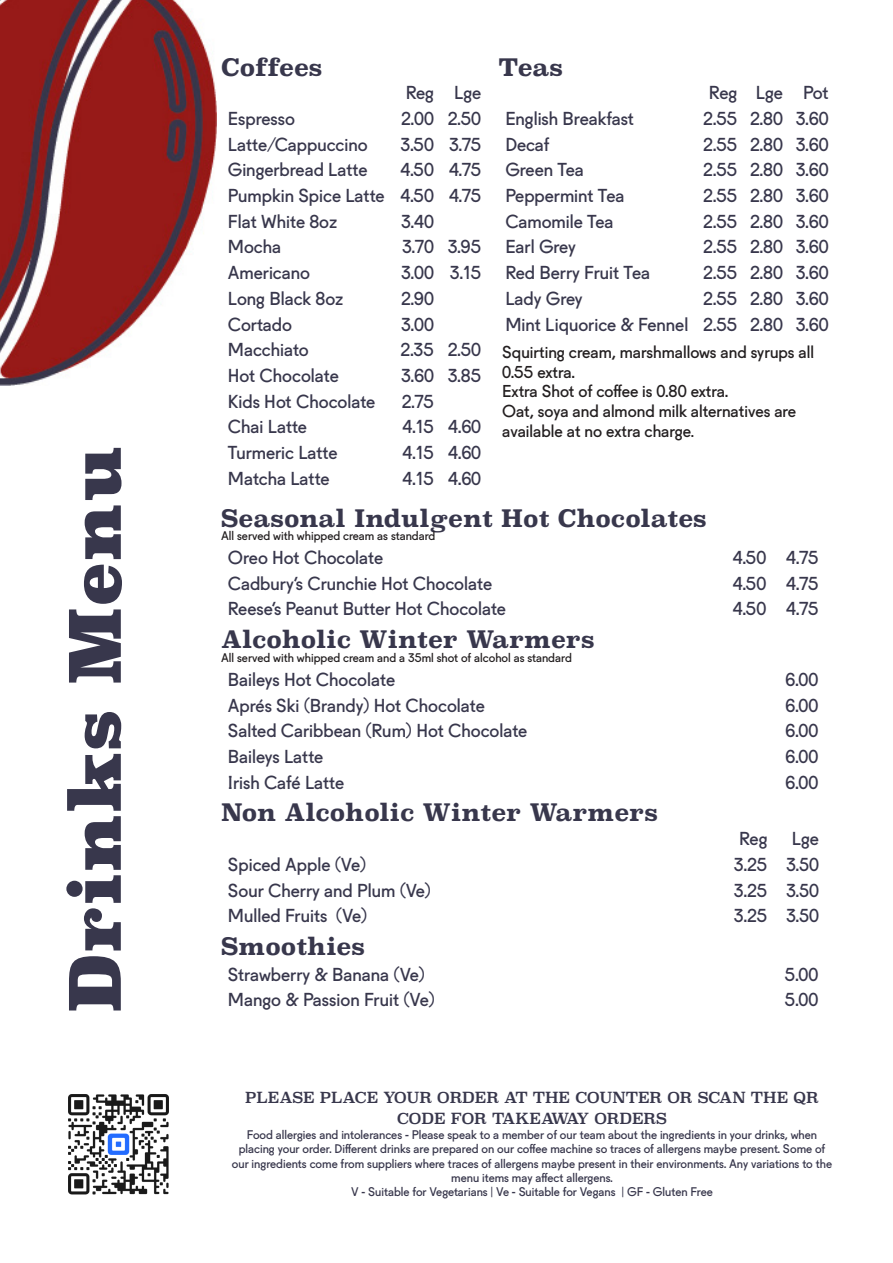
<style>
.page{position:relative;width:893px;height:1263px;background:#fff}
.page>*{position:absolute;margin:0;border:0;box-sizing:border-box;transform-origin:0 0}
.t1{font:70.5px "Superclarendon Bl";color:#38374c}
.t2{font:700 24px "Superclarendon Rg";color:#38374c}
.t3{font:18px "Fugue";color:#38374c}
.t4{font:16.5px/19.8px "Fugue";color:#231f20}
.t5{font:15px/21.6px "Superclarendon";color:#38374c;text-align:center}
.t6{font:12px/14.4px "Fugue";color:#38374c;text-align:center}
.t7{font:12px "Fugue";color:#231f20}
.s1{font-size:15px}
</style>
<div class="page">
<img style="left:0;top:0;width:216px;height:386px">
<img style="left:68px;top:1094px;width:101px;height:101px">
<p class="t1" style="left:54px;top:1013px;width:569px;rotate:-90deg">Drinks Menu</p>
<p class="t2" style="left:221px;top:53px;width:103px">Coffees</p>
<p class="t2" style="left:499px;top:53px;width:66px">Teas</p>
<p class="t3" style="left:406px;top:79px;width:30px">Reg</p>
<p class="t3" style="left:454px;top:79px;width:28px">Lge</p>
<p class="t3" style="left:709px;top:79px;width:30px">Reg</p>
<p class="t3" style="left:756px;top:79px;width:29px">Lge</p>
<p class="t3" style="left:803px;top:79px;width:27px">Pot</p>
<p class="t3" style="left:228px;top:104px;width:69px">Espresso</p>
<p class="t3" style="left:401px;top:104px;width:34px">2.00</p>
<p class="t3" style="left:448px;top:104px;width:35px">2.50</p>
<p class="t3" style="left:228px;top:130px;width:141px">Latte/Cappuccino</p>
<p class="t3" style="left:400px;top:130px;width:35px">3.50</p>
<p class="t3" style="left:449px;top:130px;width:34px">3.75</p>
<p class="t3" style="left:228px;top:156px;width:141px">Gingerbread Latte</p>
<p class="t3" style="left:400px;top:156px;width:35px">4.50</p>
<p class="t3" style="left:449px;top:156px;width:34px">4.75</p>
<p class="t3" style="left:228px;top:181px;width:158px">Pumpkin Spice Latte</p>
<p class="t3" style="left:400px;top:181px;width:35px">4.50</p>
<p class="t3" style="left:449px;top:181px;width:34px">4.75</p>
<p class="t3" style="left:228px;top:207px;width:111px">Flat White 8oz</p>
<p class="t3" style="left:401px;top:207px;width:34px">3.40</p>
<p class="t3" style="left:228px;top:233px;width:55px">Mocha</p>
<p class="t3" style="left:402px;top:233px;width:33px">3.70</p>
<p class="t3" style="left:448px;top:233px;width:35px">3.95</p>
<p class="t3" style="left:228px;top:258px;width:84px">Americano</p>
<p class="t3" style="left:401px;top:258px;width:34px">3.00</p>
<p class="t3" style="left:450px;top:258px;width:33px">3.15</p>
<p class="t3" style="left:228px;top:284px;width:117px">Long Black 8oz</p>
<p class="t3" style="left:401px;top:284px;width:34px">2.90</p>
<p class="t3" style="left:228px;top:310px;width:66px">Cortado</p>
<p class="t3" style="left:401px;top:310px;width:34px">3.00</p>
<p class="t3" style="left:228px;top:335px;width:82px">Macchiato</p>
<p class="t3" style="left:400px;top:335px;width:35px">2.35</p>
<p class="t3" style="left:448px;top:335px;width:35px">2.50</p>
<p class="t3" style="left:228px;top:361px;width:112px">Hot Chocolate</p>
<p class="t3" style="left:401px;top:361px;width:34px">3.60</p>
<p class="t3" style="left:448px;top:361px;width:35px">3.85</p>
<p class="t3" style="left:228px;top:387px;width:149px">Kids Hot Chocolate</p>
<p class="t3" style="left:402px;top:387px;width:34px">2.75</p>
<p class="t3" style="left:228px;top:412px;width:81px">Chai Latte</p>
<p class="t3" style="left:403px;top:412px;width:33px">4.15</p>
<p class="t3" style="left:448px;top:412px;width:34px">4.60</p>
<p class="t3" style="left:228px;top:438px;width:111px">Turmeric Latte</p>
<p class="t3" style="left:403px;top:438px;width:33px">4.15</p>
<p class="t3" style="left:448px;top:438px;width:34px">4.60</p>
<p class="t3" style="left:228px;top:464px;width:103px">Matcha Latte</p>
<p class="t3" style="left:403px;top:464px;width:33px">4.15</p>
<p class="t3" style="left:448px;top:464px;width:34px">4.60</p>
<p class="t3" style="left:505px;top:104px;width:130px">English Breakfast</p>
<p class="t3" style="left:703px;top:104px;width:36px">2.55</p>
<p class="t3" style="left:750px;top:104px;width:34px">2.80</p>
<p class="t3" style="left:796px;top:104px;width:34px">3.60</p>
<p class="t3" style="left:505px;top:130px;width:46px">Decaf</p>
<p class="t3" style="left:703px;top:130px;width:36px">2.55</p>
<p class="t3" style="left:750px;top:130px;width:34px">2.80</p>
<p class="t3" style="left:796px;top:130px;width:34px">3.60</p>
<p class="t3" style="left:505px;top:156px;width:80px">Green Tea</p>
<p class="t3" style="left:703px;top:156px;width:36px">2.55</p>
<p class="t3" style="left:750px;top:156px;width:34px">2.80</p>
<p class="t3" style="left:796px;top:156px;width:34px">3.60</p>
<p class="t3" style="left:505px;top:181px;width:121px">Peppermint Tea</p>
<p class="t3" style="left:703px;top:181px;width:36px">2.55</p>
<p class="t3" style="left:750px;top:181px;width:34px">2.80</p>
<p class="t3" style="left:796px;top:181px;width:34px">3.60</p>
<p class="t3" style="left:505px;top:207px;width:110px">Camomile Tea</p>
<p class="t3" style="left:703px;top:207px;width:36px">2.55</p>
<p class="t3" style="left:750px;top:207px;width:34px">2.80</p>
<p class="t3" style="left:796px;top:207px;width:34px">3.60</p>
<p class="t3" style="left:505px;top:233px;width:72px">Earl Grey</p>
<p class="t3" style="left:703px;top:233px;width:36px">2.55</p>
<p class="t3" style="left:750px;top:233px;width:34px">2.80</p>
<p class="t3" style="left:796px;top:233px;width:34px">3.60</p>
<p class="t3" style="left:505px;top:258px;width:146px">Red Berry Fruit Tea</p>
<p class="t3" style="left:703px;top:258px;width:36px">2.55</p>
<p class="t3" style="left:750px;top:258px;width:34px">2.80</p>
<p class="t3" style="left:796px;top:258px;width:34px">3.60</p>
<p class="t3" style="left:505px;top:284px;width:79px">Lady Grey</p>
<p class="t3" style="left:703px;top:284px;width:36px">2.55</p>
<p class="t3" style="left:750px;top:284px;width:34px">2.80</p>
<p class="t3" style="left:796px;top:284px;width:34px">3.60</p>
<p class="t3" style="left:505px;top:310px;width:184px">Mint Liquorice &amp; Fennel</p>
<p class="t3" style="left:703px;top:310px;width:36px">2.55</p>
<p class="t3" style="left:750px;top:310px;width:34px">2.80</p>
<p class="t3" style="left:796px;top:310px;width:34px">3.60</p>
<p class="t4" style="left:502px;top:340px;width:313px">Squirting cream, marshmallows and syrups all<br>0.55 extra.</p>
<p class="t4" style="left:502px;top:380px;width:227px">Extra Shot of coffee is 0.80 extra.</p>
<p class="t4" style="left:502px;top:400px;width:296px">Oat, soya and almond milk alternatives are</p>
<p class="t4" style="left:502px;top:420px;width:193px">available at no extra charge<span class="s1">.</span></p>
<p class="t2" style="left:221px;top:504px;width:487px">Seasonal Indulgent Hot Chocolates</p>
<p class="t3" style="left:228px;top:543px;width:157px">Oreo Hot Chocolate</p>
<p class="t3" style="left:733px;top:543px;width:35px">4.50</p>
<p class="t3" style="left:786px;top:543px;width:34px">4.75</p>
<p class="t3" style="left:228px;top:569px;width:266px">Cadbury’s Crunchie Hot Chocolate</p>
<p class="t3" style="left:733px;top:569px;width:35px">4.50</p>
<p class="t3" style="left:786px;top:569px;width:34px">4.75</p>
<p class="t3" style="left:228px;top:595px;width:280px">Reese’s Peanut Butter Hot Chocolate</p>
<p class="t3" style="left:733px;top:595px;width:35px">4.50</p>
<p class="t3" style="left:786px;top:595px;width:34px">4.75</p>
<p class="t7" style="left:221px;top:526px;width:216px">All served with whipped cream as standard</p>
<p class="t2" style="left:221px;top:626px;width:375px">Alcoholic Winter Warmers</p>
<p class="t3" style="left:228px;top:665px;width:169px">Baileys Hot Chocolate</p>
<p class="t3" style="left:785px;top:665px;width:34px">6.00</p>
<p class="t3" style="left:228px;top:691px;width:258px">Aprés Ski (Brandy) Hot Chocolate</p>
<p class="t3" style="left:785px;top:691px;width:34px">6.00</p>
<p class="t3" style="left:228px;top:716px;width:301px">Salted Caribbean (Rum) Hot Chocolate</p>
<p class="t3" style="left:785px;top:716px;width:34px">6.00</p>
<p class="t3" style="left:228px;top:742px;width:97px">Baileys Latte</p>
<p class="t3" style="left:785px;top:742px;width:34px">6.00</p>
<p class="t3" style="left:228px;top:768px;width:118px">Irish Café Latte</p>
<p class="t3" style="left:785px;top:768px;width:34px">6.00</p>
<p class="t7" style="left:221px;top:648px;width:352px">All served with whipped cream and a 35ml shot of alcohol as standard</p>
<p class="t2" style="left:221px;top:798px;width:438px">Non Alcoholic Winter Warmers</p>
<p class="t3" style="left:739px;top:824px;width:30px">Reg</p>
<p class="t3" style="left:792px;top:824px;width:28px">Lge</p>
<p class="t3" style="left:228px;top:850px;width:140px">Spiced Apple (Ve)</p>
<p class="t3" style="left:734px;top:850px;width:35px">3.25</p>
<p class="t3" style="left:786px;top:850px;width:34px">3.50</p>
<p class="t3" style="left:228px;top:876px;width:205px">Sour Cherry and Plum (Ve)</p>
<p class="t3" style="left:734px;top:876px;width:35px">3.25</p>
<p class="t3" style="left:786px;top:876px;width:34px">3.50</p>
<p class="t3" style="left:228px;top:901px;width:141px">Mulled Fruits (Ve)</p>
<p class="t3" style="left:734px;top:901px;width:35px">3.25</p>
<p class="t3" style="left:786px;top:901px;width:34px">3.50</p>
<p class="t2" style="left:221px;top:932px;width:145px">Smoothies</p>
<p class="t3" style="left:228px;top:960px;width:199px">Strawberry &amp; Banana (Ve)</p>
<p class="t3" style="left:785px;top:960px;width:35px">5.00</p>
<p class="t3" style="left:228px;top:986px;width:208px">Mango &amp; Passion Fruit (Ve)</p>
<p class="t3" style="left:785px;top:986px;width:35px">5.00</p>
<p class="t5" style="left:245px;top:1088px;width:575px">PLEASE PLACE YOUR ORDER AT THE COUNTER OR SCAN THE QR<br>CODE FOR TAKEAWAY ORDERS</p>
<p class="t6" style="left:232px;top:1126px;width:602px">Food allergies and intolerances - Please speak to a member of our team about the ingredients in your drinks, when placing your order. Different drinks are prepared on our coffee machine so traces of allergens maybe present. Some of our ingredients come from suppliers where traces of allergens maybe present in their environments. Any variations to the menu items may affect allergens.</p>
<p class="t6" style="left:351px;top:1184px;width:363px">V - Suitable for Vegetarians | Ve - Suitable for Vegans | GF - Gluten Free</p>
</div>
